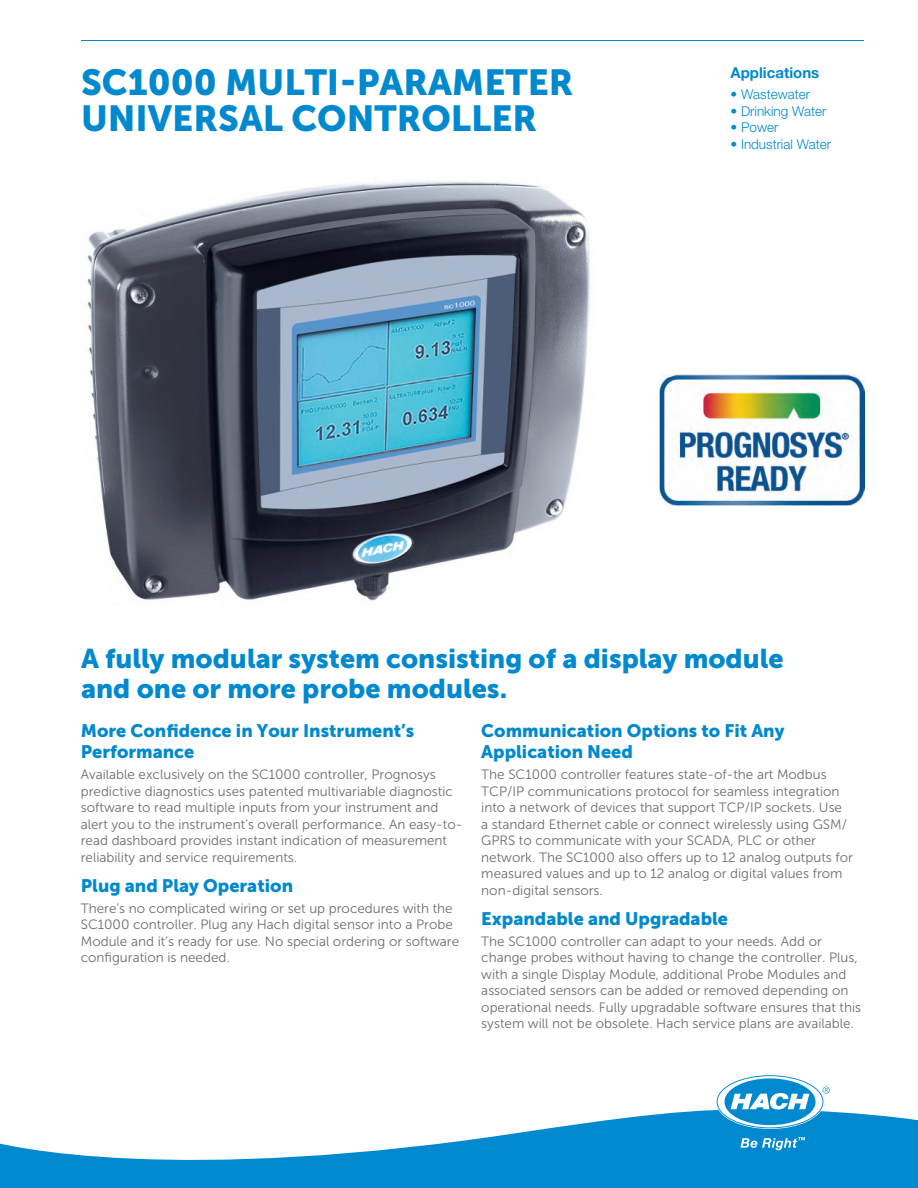
<style>
.page{position:relative;width:918px;height:1188px;background:#fff}
.page>*{position:absolute;margin:0;border:0;box-sizing:border-box;transform-origin:0 0}
.t1{font:36px/36px "Museo Sans 900";color:#0089cf}
.t2{font:27px/30px "Museo Sans 900";color:#0089cf}
.t3{font:18px/21px "Museo Sans 900";color:#0089cf}
.t4{font:700 15px "Helvetica Neue LTW1 G";color:#0089cf}
.t5{font:13.5px/16.5px "Museo Sans 300";color:#6c6d70}
.t6{font:300 13.5px "Helvetica Neue LTW1 G";color:#0089cf}
</style>
<div class="page">
<hr style="left:81px;top:40px;width:783px;height:1px;background:#0089cf">
<svg style="left:0;top:1110px;width:918px;height:78px;fill:#0089cf"></svg>
<svg style="left:718px;top:1076px;width:112px;height:51px"></svg>
<svg style="left:740px;top:1137px;width:65px;height:13px"></svg>
<img style="left:659px;top:375px;width:205px;height:130px">
<img style="left:87px;top:181px;width:504px;height:420px">
<h1 class="t1" style="left:81px;top:64px;width:494px">SC1000 MULTI-PARAMETER<br>UNIVERSAL CONTROLLER</h1>
<p class="t4" style="left:730px;top:64px;width:90px">Applications</p>
<p class="t6" style="left:730px;top:86px;width:81px">• Wastewater</p>
<p class="t6" style="left:730px;top:103px;width:98px">• Drinking Water</p>
<p class="t6" style="left:730px;top:119px;width:49px">• Power</p>
<p class="t6" style="left:730px;top:136px;width:102px">• Industrial Water</p>
<h2 class="t2" style="left:81px;top:644px;width:704px">A fully modular system consisting of a display module and one or more probe modules.</h2>
<h3 class="t3" style="left:81px;top:720px;width:335px">More Confidence in Your Instrument’s<br>Performance</h3>
<p class="t5" style="left:81px;top:766px;width:383px">Available exclusively on the SC1000 controller, Prognosys predictive diagnostics uses patented multivariable diagnostic software to read multiple inputs from your instrument and alert you to the instrument’s overall performance. An easy-to&shy;read dashboard provides instant indication of measurement reliability and service requirements.</p>
<h3 class="t3" style="left:81px;top:875px;width:214px">Plug and Play Operation</h3>
<p class="t5" style="left:81px;top:900px;width:380px">There’s no complicated wiring or set up procedures with the SC1000 controller. Plug any Hach digital sensor into a Probe Module and it’s ready for use. No special ordering or software configuration is needed.</p>
<h3 class="t3" style="left:481px;top:720px;width:305px">Communication Options to Fit Any<br>Application Need</h3>
<p class="t5" style="left:481px;top:766px;width:373px">The SC1000 controller features state-of-the art Modbus TCP/IP communications protocol for seamless integration into a network of devices that support TCP/IP sockets. Use<br>a standard Ethernet cable or connect wirelessly using GSM/ GPRS to communicate with your SCADA, PLC or other network. The SC1000 also offers up to 12 analog outputs for measured values and up to 12 analog or digital values from non-digital sensors.</p>
<h3 class="t3" style="left:481px;top:908px;width:248px">Expandable and Upgradable</h3>
<p class="t5" style="left:481px;top:933px;width:381px">The SC1000 controller can adapt to your needs. Add or change probes without having to change the controller. Plus, with a single Display Module, additional Probe Modules and associated sensors can be added or removed depending on operational needs. Fully upgradable software ensures that this system will not be obsolete. Hach service plans are available.</p>
</div>
